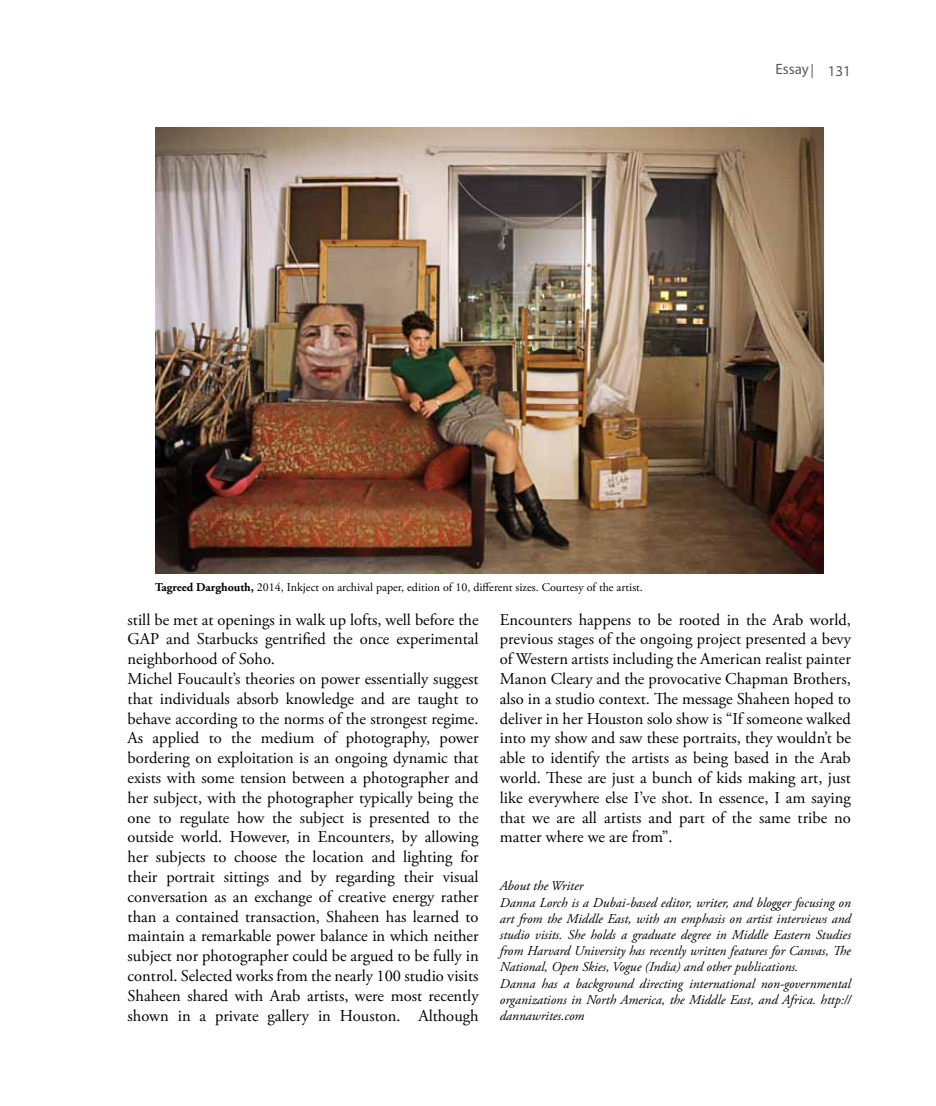
<style>
.page{position:relative;width:936px;height:1106px;background:#fff}
.page>*{position:absolute;margin:0;border:0;box-sizing:border-box;transform-origin:0 0}
.t1{font:16.5px/19.8px "Adobe Garamond Pro";color:#000}
.t2{font:15px "Myriad Pro";color:#58595b}
.t3{font:italic 13.5px/16.2px "Adobe Garamond Pro";color:#000}
.t4{font:12px "Adobe Garamond Pro";color:#000}
.s1{font-weight:700}
</style>
<div class="page">
<svg style="left:811px;top:64px;width:1px;height:14px"></svg>
<img style="left:155px;top:128px;width:668px;height:445px">
<p class="t2" style="left:775px;top:60px;width:35px">Essay</p>
<p class="t2" style="left:827px;top:62px;width:25px">131</p>
<p class="t4" style="left:155px;top:579px;width:489px"><span class="s1">Tagreed Darghouth,</span> 2014, Inkject on archival paper, edition of 10, different sizes. Courtesy of the artist.</p>
<p class="t1" style="left:128px;top:610px;width:352px">still be met at openings in walk up lofts, well before the GAP and Starbucks gentrified the once experimental neighborhood of Soho.<br>Michel Foucault’s theories on power essentially suggest that individuals absorb knowledge and are taught to behave according to the norms of the strongest regime.<br>As applied to the medium of photography, power bordering on exploitation is an ongoing dynamic that exists with some tension between a photographer and her subject, with the photographer typically being the one to regulate how the subject is presented to the outside world. However, in Encounters, by allowing her subjects to choose the location and lighting for their portrait sittings and by regarding their visual conversation as an exchange of creative energy rather than a contained transaction, Shaheen has learned to maintain a remarkable power balance in which neither subject nor photographer could be argued to be fully in control. Selected works from the nearly 100 studio visits Shaheen shared with Arab artists, were most recently shown in a private gallery in Houston. Although</p>
<p class="t1" style="left:500px;top:610px;width:352px;text-align:justify">Encounters happens to be rooted in the Arab world, previous stages of the ongoing project presented a bevy of Western artists including the American realist painter Manon Cleary and the provocative Chapman Brothers, also in a studio context. The message Shaheen hoped to deliver in her Houston solo show is “If someone walked into my show and saw these portraits, they wouldn’t be able to identify the artists as being based in the Arab world. These are just a bunch of kids making art, just like everywhere else I’ve shot. In essence, I am saying that we are all artists and part of the same tribe no matter where we are from”.</p>
<p class="t3" style="left:500px;top:878px;width:352px">About the Writer<br>Danna Lorch is a Dubai-based editor, writer, and blogger focusing on art from the Middle East, with an emphasis on artist interviews and studio visits. She holds a graduate degree in Middle Eastern Studies from Harvard University has recently written features for Canvas, The National, Open Skies, Vogue (India) and other publications.<br>Danna has a background directing international non-governmental organizations in North America, the Middle East, and Africa. http:// dannawrites.com</p>
</div>
